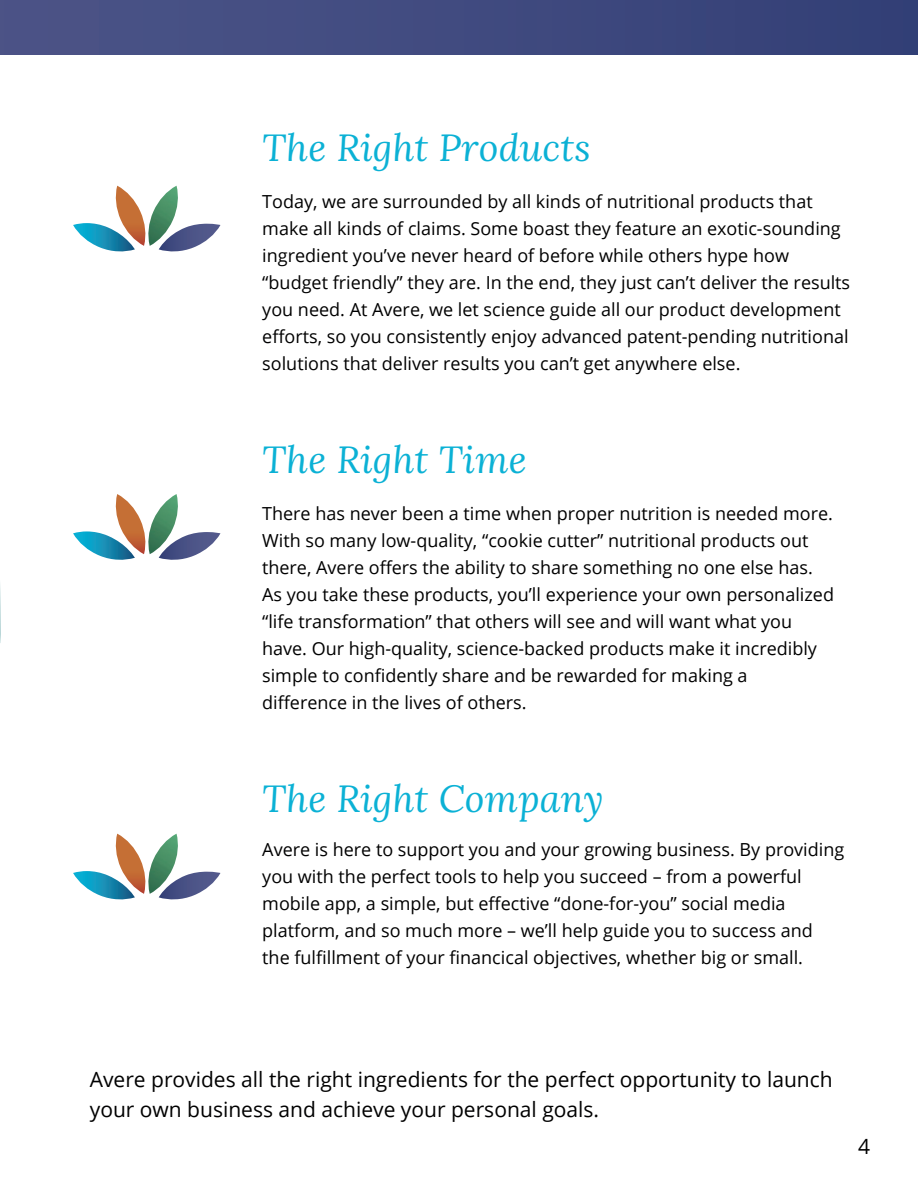
<style>
.page{position:relative;width:918px;height:1188px;background:#fff}
.page>*{position:absolute;margin:0;border:0;box-sizing:border-box;transform-origin:0 0}
.t1{font:italic 37.8px "Lora";letter-spacing:.005em;color:#0bb1d5}
.t2{font:21px/30px "Open Sans";color:#000001}
.t3{font:18px/27px "Open Sans";color:#000001}
</style>
<div class="page">
<img style="left:0;top:585px;width:1px;height:58px">
<svg style="left:159px;top:224px;width:61px;height:28px"></svg>
<svg style="left:73px;top:186px;width:73px;height:66px"></svg>
<img style="left:148px;top:186px;width:31px;height:60px">
<svg style="left:159px;top:532px;width:61px;height:28px"></svg>
<svg style="left:73px;top:494px;width:73px;height:66px"></svg>
<img style="left:148px;top:494px;width:31px;height:60px">
<svg style="left:159px;top:872px;width:61px;height:28px"></svg>
<svg style="left:73px;top:834px;width:73px;height:66px"></svg>
<img style="left:148px;top:834px;width:31px;height:60px">
<div style="left:0;top:0;width:918px;height:55px;background:linear-gradient(to right,#4d5488,#334077)"></div>
<h1 class="t1" style="left:262px;top:122px;width:330px">The Right Products</h1>
<p class="t3" style="left:262px;top:188px;width:589px">Today, we are surrounded by all kinds of nutritional products that make all kinds of claims. Some boast they feature an exotic-sounding ingredient you’ve never heard of before while others hype how “budget friendly” they are. In the end, they just can’t deliver the results you need. At Avere, we let science guide all our product development efforts, so you consistently enjoy advanced patent-pending nutritional solutions that deliver results you can’t get anywhere else.</p>
<h1 class="t1" style="left:262px;top:433px;width:266px">The Right Time</h1>
<p class="t3" style="left:262px;top:499px;width:573px">There has never been a time when proper nutrition is needed more.<br>With so many low-quality, “cookie cutter” nutritional products out there, Avere offers the ability to share something no one else has.<br>As you take these products, you’ll experience your own personalized “life transformation” that others will see and will want what you have. Our high-quality, science-backed products make it incredibly simple to confidently share and be rewarded for making a difference in the lives of others.</p>
<h1 class="t1" style="left:262px;top:773px;width:343px">The Right Company</h1>
<p class="t3" style="left:262px;top:836px;width:584px">Avere is here to support you and your growing business. By providing you with the perfect tools to help you succeed – from a powerful mobile app, a simple, but effective “done-for-you” social media platform, and so much more – we’ll help guide you to success and the fulfillment of your financical objectives, whether big or small.</p>
<p class="t2" style="left:90px;top:1064px;width:745px">Avere provides all the right ingredients for the perfect opportunity to launch your own business and achieve your personal goals.</p>
<p class="t2" style="left:858px;top:1130px;width:14px">4</p>
</div>
